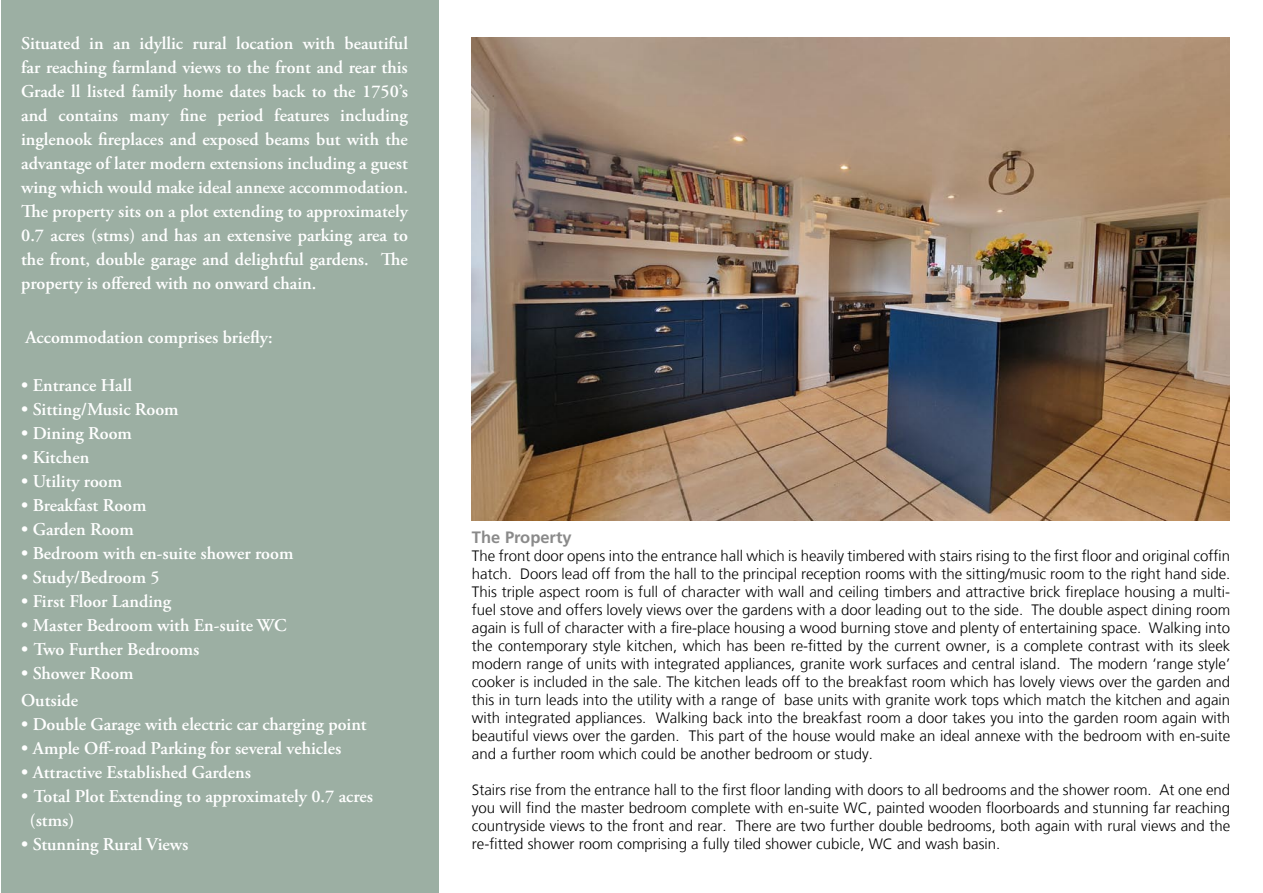
<style>
.page{position:relative;width:1263px;height:893px;background:#fff}
.page>*{position:absolute;margin:0;border:0;box-sizing:border-box;transform-origin:0 0}
.t1{font:600 18px/24px "Adobe Garamond Pro";color:#fff}
.t2{font:700 16.5px "Frutiger LT Std";color:#8a8a8a}
.t3{font:300 15px/18px "Frutiger LT";color:#000;text-align:justify}
</style>
<div class="page">
<img style="left:471px;top:38px;width:759px;height:482px">
<div style="left:1px;top:0;width:438px;height:893px;background:#9cafa3"></div>
<p class="t1" style="left:21px;top:32px;width:388px;text-align:justify">Situated in an idyllic rural location with beautiful far reaching farmland views to the front and rear this Grade ll listed family home dates back to the 1750’s and contains many fine period features including inglenook fireplaces and exposed beams but with the advantage of later modern extensions including a guest wing which would make ideal annexe accommodation.<br>The property sits on a plot extending to approximately 0.7 acres (stms) and has an extensive parking area to the front, double garage and delightful gardens. The property is offered with no onward chain.</p>
<p class="t1" style="left:26px;top:326px;width:248px">Accommodation comprises briefly:</p>
<p class="t1" style="left:21px;top:374px;width:112px">• Entrance Hall</p>
<p class="t1" style="left:21px;top:398px;width:159px">• Sitting/Music Room</p>
<p class="t1" style="left:21px;top:422px;width:112px">• Dining Room</p>
<p class="t1" style="left:21px;top:446px;width:70px">• Kitchen</p>
<p class="t1" style="left:21px;top:470px;width:102px">• Utility room</p>
<p class="t1" style="left:21px;top:494px;width:127px">• Breakfast Room</p>
<p class="t1" style="left:21px;top:518px;width:114px">• Garden Room</p>
<p class="t1" style="left:21px;top:542px;width:274px">• Bedroom with en-suite shower room</p>
<p class="t1" style="left:21px;top:566px;width:140px">• Study/Bedroom 5</p>
<p class="t1" style="left:21px;top:590px;width:151px">• First Floor Landing</p>
<p class="t1" style="left:21px;top:614px;width:267px">• Master Bedroom with En-suite WC</p>
<p class="t1" style="left:21px;top:638px;width:180px">• Two Further Bedrooms</p>
<p class="t1" style="left:21px;top:660px;width:114px;line-height:27px">• Shower Room<br>Outside</p>
<p class="t1" style="left:21px;top:713px;width:347px">• Double Garage with electric car charging point</p>
<p class="t1" style="left:21px;top:737px;width:322px">• Ample Off-road Parking for several vehicles</p>
<p class="t1" style="left:21px;top:761px;width:231px">• Attractive Established Gardens</p>
<p class="t1" style="left:30px;top:785px;width:344px;text-indent:-9px">• Total Plot Extending to approximately 0.7 acres (stms)</p>
<p class="t1" style="left:21px;top:833px;width:169px">• Stunning Rural Views</p>
<p class="t2" style="left:472px;top:528px;width:101px">The Property</p>
<p class="t3" style="left:472px;top:547px;width:760px">The front door opens into the entrance hall which is heavily timbered with stairs rising to the first floor and original coffin hatch. Doors lead off from the hall to the principal reception rooms with the sitting/music room to the right hand side.<br>This triple aspect room is full of character with wall and ceiling timbers and attractive brick fireplace housing a multi&shy;fuel stove and offers lovely views over the gardens with a door leading out to the side. The double aspect dining room again is full of character with a fire-place housing a wood burning stove and plenty of entertaining space. Walking into the contemporary style kitchen, which has been re-fitted by the current owner, is a complete contrast with its sleek modern range of units with integrated appliances, granite work surfaces and central island. The modern ‘range style’ cooker is included in the sale. The kitchen leads off to the breakfast room which has lovely views over the garden and this in turn leads into the utility with a range of base units with granite work tops which match the kitchen and again with integrated appliances. Walking back into the breakfast room a door takes you into the garden room again with beautiful views over the garden. This part of the house would make an ideal annexe with the bedroom with en-suite and a further room which could be another bedroom or study.</p>
<p class="t3" style="left:472px;top:781px;width:760px">Stairs rise from the entrance hall to the first floor landing with doors to all bedrooms and the shower room. At one end you will find the master bedroom complete with en-suite WC, painted wooden floorboards and stunning far reaching countryside views to the front and rear. There are two further double bedrooms, both again with rural views and the re-fitted shower room comprising a fully tiled shower cubicle, WC and wash basin.</p>
</div>
